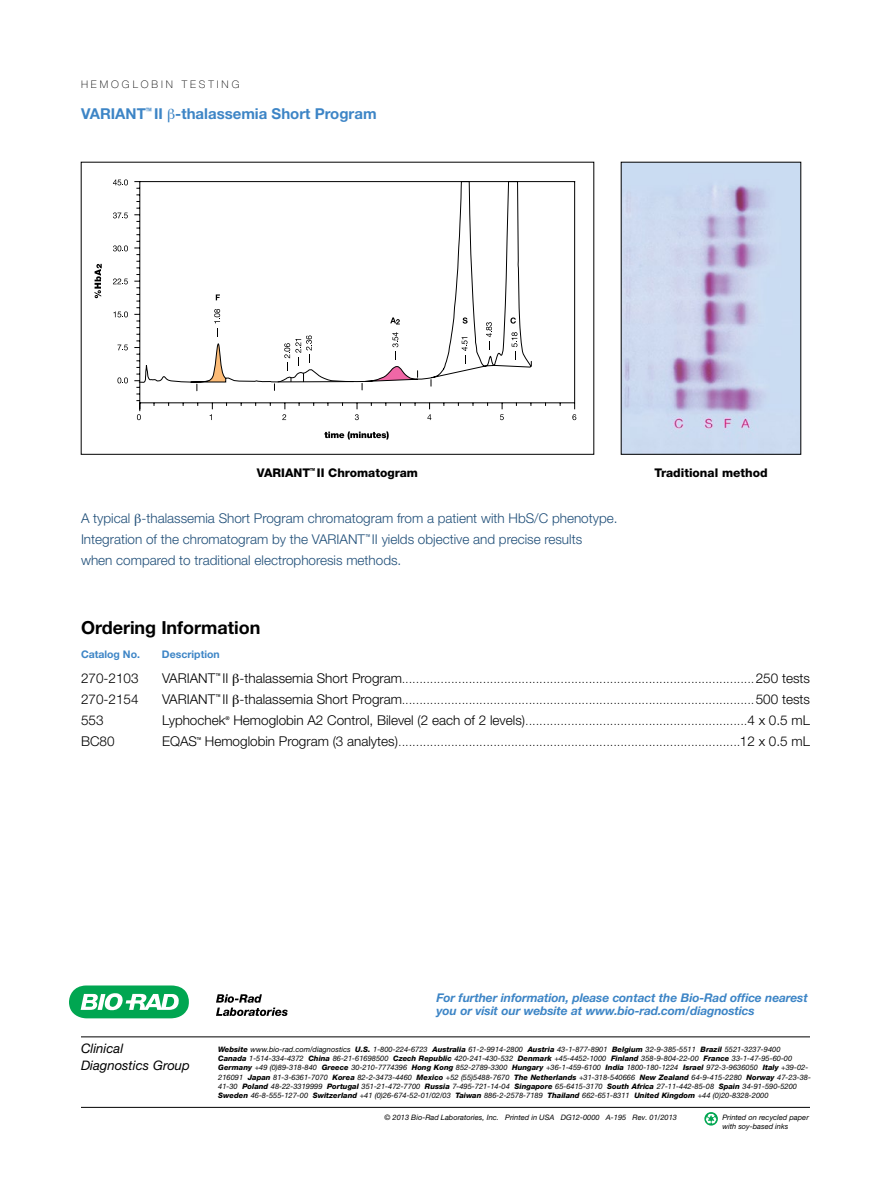
<style>
.page{position:relative;width:891px;height:1188px;background:#fff}
.page>*{position:absolute;margin:0;border:0;box-sizing:border-box;transform-origin:0 0}
.t1{font:700 18px "Helvetica Neue LT Pro";color:#000}
.t2{font:700 15px "Helvetica Neue LT Pro";color:#3d85c6}
.t3{font:300 13.5px/21px "Helvetica Neue LT Pro";color:#1f4e78}
.t4{font:300 13.5px "Helvetica Neue LT Pro";color:#000}
.t5{font:italic 13.2px/16.5px "Helvetica Neue LT Pro";color:#000}
.t6{font:italic 700 12px/13.5px "Helvetica Neue LT Pro";letter-spacing:-.01em;color:#3d85c6}
.t7{font:800 12px "Helvetica Neue LT Pro";color:#000}
.t8{font:300 10.5px "Helvetica Neue LT Pro";color:#000}
.t9{font:700 10.5px "Helvetica Neue LT Pro";color:#3d85c6}
.t10{font:100 10.5px "Helvetica Neue LT Pro";letter-spacing:.28em;color:#000}
.t11{font:italic 7.5px/9.3px "Helvetica Neue LT Pro";color:#000}
.t12{font:500 5.25px "Helvetica Neue LT Pro";color:#000}
.s1{font-size:13.5px}
.s2{font-weight:800}
</style>
<div class="page">
<hr style="left:81px;top:1036px;width:729px;height:1px;background:#000">
<svg style="left:69px;top:986px;width:120px;height:32px"></svg>
<svg style="left:216px;top:994px;width:72px;height:22px"></svg>
<hr style="left:81px;top:1107px;width:729px;height:1px;background:#000">
<svg style="left:704px;top:1112px;width:14px;height:14px"></svg>
<svg style="left:706px;top:1114px;width:10px;height:10px"></svg>
<svg style="left:138px;top:182px;width:394px;height:201px"></svg>
<svg style="left:362px;top:367px;width:57px;height:23px"></svg>
<svg style="left:191px;top:309px;width:35px;height:82px"></svg>
<svg style="left:392px;top:332px;width:6px;height:28px"></svg>
<svg style="left:462px;top:337px;width:6px;height:27px"></svg>
<svg style="left:486px;top:322px;width:6px;height:28px"></svg>
<svg style="left:512px;top:332px;width:5px;height:28px"></svg>
<svg style="left:113px;top:179px;width:15px;height:6px"></svg>
<svg style="left:113px;top:212px;width:15px;height:6px"></svg>
<svg style="left:113px;top:245px;width:15px;height:6px"></svg>
<svg style="left:113px;top:278px;width:15px;height:6px"></svg>
<svg style="left:113px;top:311px;width:15px;height:6px"></svg>
<svg style="left:118px;top:345px;width:10px;height:5px"></svg>
<svg style="left:117px;top:377px;width:11px;height:6px"></svg>
<svg style="left:94px;top:264px;width:8px;height:34px"></svg>
<svg style="left:324px;top:431px;width:65px;height:9px"></svg>
<hr style="left:140px;top:402px;width:435px;height:1px;background:#000">
<hr style="left:139px;top:182px;width:1px;height:229px;background:#000">
<hr style="left:574px;top:181px;width:1px;height:222px;background:#000">
<svg style="left:210px;top:403px;width:3px;height:17px"></svg>
<svg style="left:282px;top:403px;width:4px;height:17px"></svg>
<svg style="left:355px;top:403px;width:4px;height:17px"></svg>
<svg style="left:427px;top:403px;width:4px;height:17px"></svg>
<svg style="left:500px;top:403px;width:4px;height:17px"></svg>
<svg style="left:572px;top:403px;width:4px;height:17px"></svg>
<svg style="left:136px;top:394px;width:5px;height:26px"></svg>
<svg style="left:134px;top:374px;width:6px;height:7px"></svg>
<svg style="left:136px;top:354px;width:4px;height:7px"></svg>
<svg style="left:134px;top:341px;width:6px;height:7px"></svg>
<svg style="left:136px;top:321px;width:4px;height:7px"></svg>
<svg style="left:136px;top:301px;width:4px;height:7px"></svg>
<svg style="left:134px;top:281px;width:6px;height:7px"></svg>
<svg style="left:136px;top:268px;width:4px;height:7px"></svg>
<svg style="left:134px;top:248px;width:6px;height:7px"></svg>
<svg style="left:136px;top:228px;width:4px;height:7px"></svg>
<svg style="left:134px;top:208px;width:6px;height:7px"></svg>
<svg style="left:136px;top:195px;width:4px;height:7px"></svg>
<hr style="left:134px;top:181px;width:441px;height:1px;background:#000">
<svg style="left:284px;top:335px;width:28px;height:47px"></svg>
<svg style="left:216px;top:294px;width:4px;height:6px"></svg>
<svg style="left:390px;top:317px;width:10px;height:7px"></svg>
<svg style="left:463px;top:317px;width:5px;height:7px"></svg>
<svg style="left:510px;top:317px;width:6px;height:7px"></svg>
<img style="left:623px;top:164px;width:176px;height:288px">
<h3 class="t10" style="left:81px;top:79px;width:160px">HEMOGLOBIN TESTING</h3>
<h2 class="t2" style="left:81px;top:104px;width:297px">VARIANT<sup>™</sup> II -thalassemia Short Program</h2>
<h3 class="t7" style="left:257px;top:465px;width:163px">VARIANT<sup>™</sup> II Chromatogram</h3>
<h3 class="t7" style="left:654px;top:465px;width:115px">Traditional method</h3>
<h3 class="t3" style="left:81px;top:507px;width:538px">A typical -thalassemia Short Program chromatogram from a patient with HbS/C phenotype.<br>Integration of the chromatogram by the VARIANT<sup>™</sup> II yields objective and precise results<br>when compared to traditional electrophoresis methods.</h3>
<h1 class="t1" style="left:81px;top:616px;width:181px">Ordering Information</h1>
<h3 class="t9" style="left:81px;top:647px;width:61px">Catalog No.</h3>
<h3 class="t9" style="left:162px;top:647px;width:59px">Description</h3>
<h3 class="t4" style="left:81px;top:670px;width:59px">270-2103</h3>
<h3 class="t8" style="left:162px;top:673px;width:650px"><span class="s1">VARIANT</span><sup>™</sup> <span class="s1">II -thalassemia Short Program</span>.................................................................................................... <span class="s1">250 tests</span></h3>
<h3 class="t4" style="left:81px;top:691px;width:59px">270-2154</h3>
<h3 class="t8" style="left:162px;top:694px;width:649px"><span class="s1">VARIANT</span><sup>™</sup> <span class="s1">II -thalassemia Short Program</span>.................................................................................................... <span class="s1">500 tests</span></h3>
<h3 class="t4" style="left:81px;top:712px;width:24px">553</h3>
<h3 class="t4" style="left:162px;top:712px;width:65px">Lyphochek</h3>
<p class="t12" style="left:226px;top:715px;width:6px">®</p>
<h3 class="t8" style="left:233px;top:715px;width:295px"><span class="s1">Hemoglobin A2 Control, Bilevel (2 each of 2 levels)</span>...............................................................</h3>
<h3 class="t4" style="left:747px;top:712px;width:64px">4 x 0.5 mL</h3>
<h3 class="t4" style="left:81px;top:733px;width:35px">BC80</h3>
<h3 class="t8" style="left:162px;top:736px;width:239px"><span class="s1">EQAS</span><sup>™</sup> <span class="s1">Hemoglobin Program (3 analytes)</span>.................................................................................................</h3>
<h3 class="t4" style="left:740px;top:733px;width:72px">12 x 0.5 mL</h3>
<h3 class="t6" style="left:437px;top:990px;width:373px">For further information, please contact the Bio-Rad office nearest you or visit our website at www.bio-rad.com/diagnostics</h3>
<h3 class="t5" style="left:81px;top:1040px;width:111px">Clinical<br>Diagnostics Group</h3>
<p class="t11" style="left:218px;top:1044px;width:594px"><span class="s2">Website</span> www.bio-rad.com/diagnostics <span class="s2">U.S.</span> 1-800-224-6723 <span class="s2">Australia</span> 61-2-9914-2800 <span class="s2">Austria</span> 43-1-877-8901 <span class="s2">Belgium</span> 32-9-385-5511 <span class="s2">Brazil</span> 5521-3237-9400<br><span class="s2">Canada</span> 1-514-334-4372 <span class="s2">China</span> 86-21-61698500 <span class="s2">Czech Republic</span> 420-241-430-532 <span class="s2">Denmark</span> +45-4452-1000 <span class="s2">Finland</span> 358-9-804-22-00 <span class="s2">France</span> 33-1-47-95-60-00<br><span class="s2">Germany</span> +49 (0)89-318-840 <span class="s2">Greece</span> 30-210-7774396 <span class="s2">Hong Kong</span> 852-2789-3300 <span class="s2">Hungary</span> +36-1-459-6100 <span class="s2">India</span> 1800-180-1224 <span class="s2">Israel</span> 972-3-9636050 <span class="s2">Italy</span> +39-02- 216091 <span class="s2">Japan</span> 81-3-6361-7070 <span class="s2">Korea</span> 82-2-3473-4460 <span class="s2">Mexico</span> +52 (55)5488-7670 <span class="s2">The Netherlands</span> +31-318-540666 <span class="s2">New Zealand</span> 64-9-415-2280 <span class="s2">Norway</span> 47-23-38- 41-30 <span class="s2">Poland</span> 48-22-3319999 <span class="s2">Portugal</span> 351-21-472-7700 <span class="s2">Russia</span> 7-495-721-14-04 <span class="s2">Singapore</span> 65-6415-3170 <span class="s2">South Africa</span> 27-11-442-85-08 <span class="s2">Spain</span> 34-91-590-5200<br><span class="s2">Sweden</span> 46-8-555-127-00 <span class="s2">Switzerland</span> +41 (0)26-674-52-01/02/03 <span class="s2">Taiwan</span> 886-2-2578-7189 <span class="s2">Thailand</span> 662-651-8311 <span class="s2">United Kingdom</span> +44 (0)20-8328-2000</p>
<p class="t11" style="left:384px;top:1113px;width:294px">© 2013 Bio-Rad Laboratories, Inc. Printed in USA DG12-0000 A-195 Rev. 01/2013</p>
<p class="t11" style="left:722px;top:1113px;width:88px">Printed on recycled paper with soy-based inks</p>
</div>
